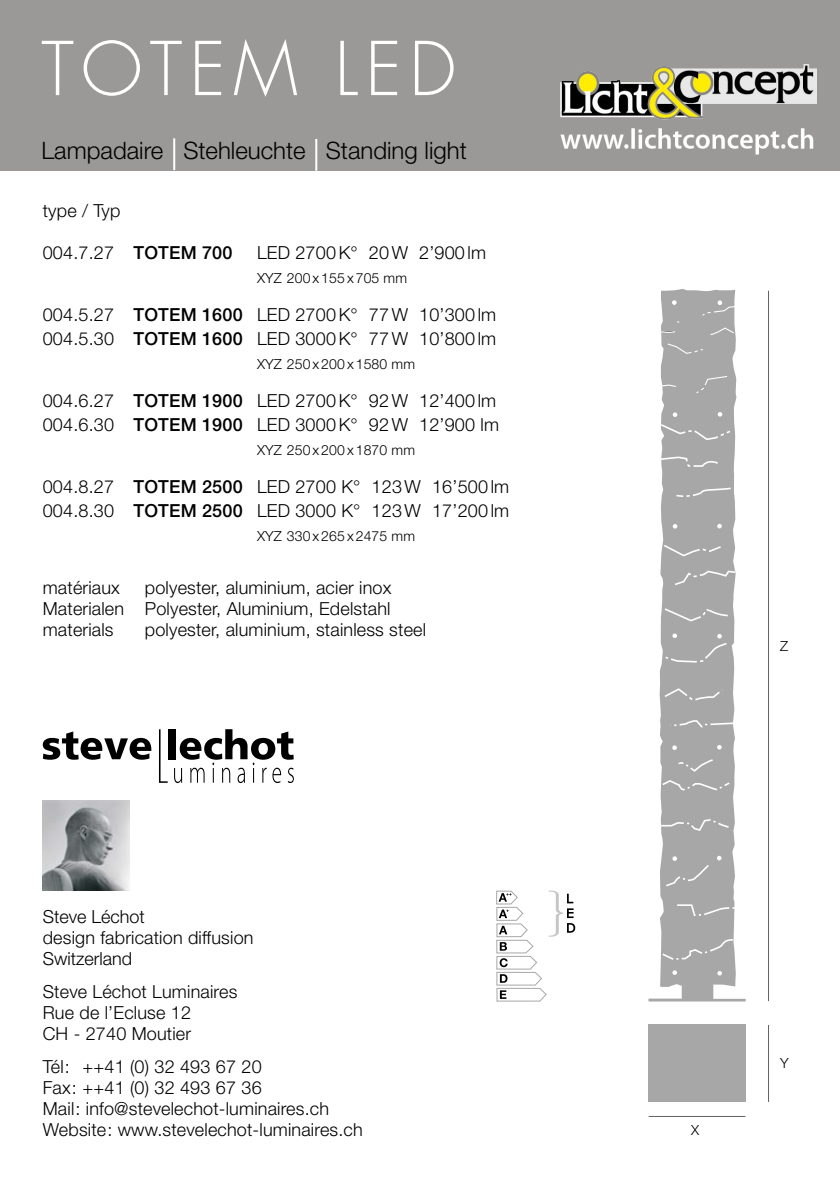
<style>
.page{position:relative;width:840px;height:1191px;background:#fff}
.page>*{position:absolute;margin:0;border:0;box-sizing:border-box;transform-origin:0 0}
.t1{font:300 72px "Futura";letter-spacing:.1em;color:#fff}
.t2{font:300 24px "Helvetica Neue LT Std";color:#000}
.t3{font:300 18px "Helvetica Neue LT Std";letter-spacing:.01em;color:#000}
.t4{font:300 14px "Helvetica Neue LT Std";letter-spacing:.01em;color:#000}
.s1{font-weight:500}
</style>
<div class="page">
<div style="left:0;top:0;width:839px;height:170px;background:#9b9998"></div>
<hr style="left:173px;top:138px;width:2px;height:32px;background:#fff">
<hr style="left:315px;top:139px;width:2px;height:32px;background:#fff">
<img style="left:43px;top:800px;width:86px;height:90px">
<svg style="left:43px;top:731px;width:108px;height:28px"></svg>
<div style="left:168px;top:729px;width:7px;height:30px;background:#000"></div>
<svg style="left:174px;top:729px;width:120px;height:54px"></svg>
<hr style="left:159px;top:729px;width:1px;height:53px;background:#000">
<svg style="left:159px;top:781px;width:8px;height:2px"></svg>
<svg style="left:659px;top:289px;width:77px;height:696px;background:#aeaeae"></svg>
<svg style="left:672px;top:412px;width:5px;height:5px"></svg>
<svg style="left:716px;top:524px;width:5px;height:4px"></svg>
<svg style="left:672px;top:524px;width:5px;height:4px"></svg>
<svg style="left:717px;top:412px;width:5px;height:4px"></svg>
<svg style="left:716px;top:745px;width:5px;height:4px"></svg>
<svg style="left:672px;top:745px;width:4px;height:5px"></svg>
<svg style="left:716px;top:856px;width:5px;height:4px"></svg>
<svg style="left:717px;top:971px;width:4px;height:4px"></svg>
<svg style="left:672px;top:970px;width:4px;height:5px"></svg>
<svg style="left:659px;top:456px;width:60px;height:11px"></svg>
<svg style="left:674px;top:486px;width:58px;height:12px"></svg>
<svg style="left:661px;top:543px;width:61px;height:14px"></svg>
<svg style="left:672px;top:570px;width:64px;height:16px"></svg>
<svg style="left:662px;top:607px;width:67px;height:15px"></svg>
<svg style="left:663px;top:633px;width:64px;height:30px;background:#acacad"></svg>
<svg style="left:659px;top:423px;width:72px;height:18px"></svg>
<svg style="left:660px;top:375px;width:68px;height:24px;background:#acacad"></svg>
<svg style="left:662px;top:687px;width:62px;height:15px"></svg>
<svg style="left:668px;top:719px;width:68px;height:10px"></svg>
<svg style="left:660px;top:779px;width:71px;height:12px"></svg>
<svg style="left:676px;top:758px;width:38px;height:15px"></svg>
<svg style="left:659px;top:818px;width:71px;height:14px"></svg>
<svg style="left:664px;top:856px;width:46px;height:31px"></svg>
<svg style="left:675px;top:903px;width:61px;height:14px"></svg>
<svg style="left:660px;top:938px;width:74px;height:23px;background:#aeaeae"></svg>
<svg style="left:659px;top:300px;width:77px;height:55px;background:#aeaeaf"></svg>
<svg style="left:648px;top:985px;width:97px;height:16px"></svg>
<div style="left:648px;top:1024px;width:97px;height:78px;background:#a7a7a8"></div>
<hr style="left:767px;top:1025px;width:1px;height:77px;background:#626261">
<hr style="left:648px;top:1116px;width:97px;height:1px;background:#626261">
<hr style="left:767px;top:291px;width:1px;height:710px;background:#626261">
<svg style="left:496px;top:890px;width:79px;height:111px"></svg>
<img style="left:560px;top:65px;width:256px;height:90px">
<p class="t1" style="left:41px;top:23px;width:416px">TOTEM LED</p>
<p class="t2" style="left:41px;top:136px;width:427px">Lampadaire Stehleuchte Standing light</p>
<p class="t3" style="left:43px;top:200px;width:79px">type / Typ</p>
<p class="t3" style="left:43px;top:242px;width:191px">004.7.27 <span class="s1">TOTEM 700</span></p>
<p class="t3" style="left:257px;top:242px;width:230px">LED 2700K° 20W 2’900 lm</p>
<p class="t4" style="left:257px;top:269px;width:151px">XYZ 200 x 155 x 705 mm</p>
<p class="t3" style="left:43px;top:304px;width:455px">004.5.27 <span class="s1">TOTEM 1600</span> LED 2700K° 77W 10’300 lm</p>
<p class="t3" style="left:43px;top:327px;width:455px">004.5.30 <span class="s1">TOTEM 1600</span> LED 3000K° 77W 10’800 lm</p>
<p class="t4" style="left:257px;top:355px;width:159px">XYZ 250 x 200 x 1580 mm</p>
<p class="t3" style="left:43px;top:389px;width:455px">004.6.27 <span class="s1">TOTEM 1900</span> LED 2700K° 92W 12’400 lm</p>
<p class="t3" style="left:43px;top:413px;width:457px">004.6.30 <span class="s1">TOTEM 1900</span> LED 3000K° 92W 12’900 lm</p>
<p class="t4" style="left:257px;top:441px;width:159px">XYZ 250 x 200 x 1870 mm</p>
<p class="t3" style="left:43px;top:475px;width:467px">004.8.27 <span class="s1">TOTEM 2500</span> LED 2700 K° 123W 16’500 lm</p>
<p class="t3" style="left:43px;top:499px;width:467px">004.8.30 <span class="s1">TOTEM 2500</span> LED 3000 K° 123W 17’200 lm</p>
<p class="t4" style="left:257px;top:527px;width:159px">XYZ 330 x 265 x 2475 mm</p>
<p class="t3" style="left:43px;top:576px;width:79px">matériaux</p>
<p class="t3" style="left:145px;top:576px;width:248px">polyester, aluminium, acier inox</p>
<p class="t3" style="left:43px;top:597px;width:349px">Materialen Polyester, Aluminium, Edelstahl</p>
<p class="t3" style="left:43px;top:618px;width:72px">materials</p>
<p class="t3" style="left:145px;top:618px;width:282px">polyester, aluminium, stainless steel</p>
<p class="t3" style="left:43px;top:905px;width:104px">Steve Léchot</p>
<p class="t3" style="left:43px;top:926px;width:212px">design fabrication diffusion</p>
<p class="t3" style="left:43px;top:947px;width:91px">Switzerland</p>
<p class="t3" style="left:43px;top:980px;width:196px">Steve Léchot Luminaires</p>
<p class="t3" style="left:43px;top:1001px;width:150px">Rue de l’Ecluse 12</p>
<p class="t3" style="left:43px;top:1022px;width:150px">CH - 2740 Moutier</p>
<p class="t3" style="left:43px;top:1055px;width:220px">Tél: ++41 (0) 32 493 67 20</p>
<p class="t3" style="left:43px;top:1076px;width:220px">Fax: ++41 (0) 32 493 67 36</p>
<p class="t3" style="left:43px;top:1097px;width:288px">Mail: info@stevelechot-luminaires.ch</p>
<p class="t3" style="left:43px;top:1118px;width:321px">Website: www.stevelechot-luminaires.ch</p>
<p class="t4" style="left:779px;top:637px;width:10px">Z</p>
<p class="t4" style="left:690px;top:1122px;width:10px">X</p>
<p class="t4" style="left:779px;top:1054px;width:10px">Y</p>
</div>
